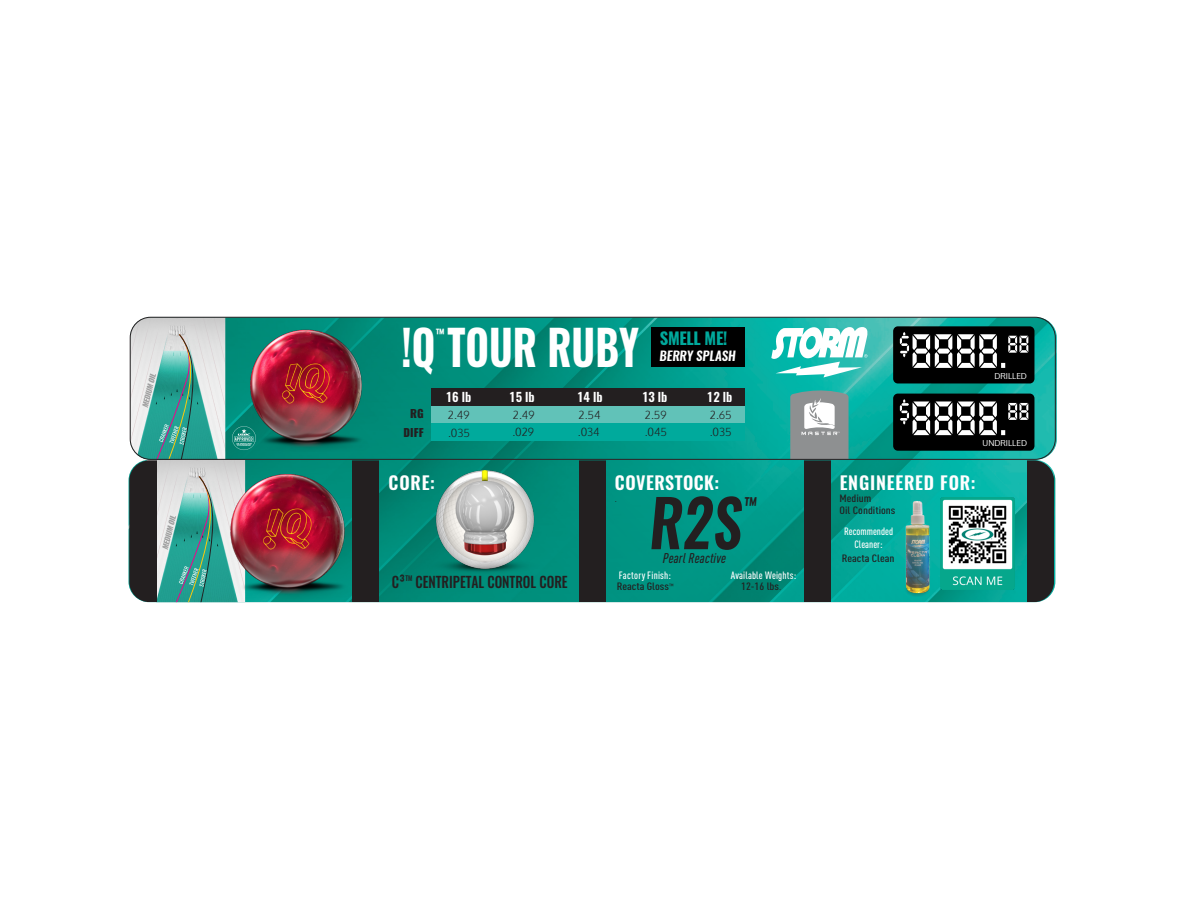
<style>
.page{position:relative;width:1188px;height:918px;background:#fff}
.page>*{position:absolute;margin:0;border:0;box-sizing:border-box;transform-origin:0 0}
.t1{font:italic 600 64.5px "Oswald";color:#231f20;scale:.9 1}
.t2{font:700 48.3px "Oswald";color:#fff;scale:.84 1}
.t3{font:italic 600 18.3px "Oswald";color:#231f20;scale:.9 1}
.t4{font:600 18px "Oswald";letter-spacing:.04em;color:#fff}
.t5{font:700 16.65px "Oswald";letter-spacing:-.02em;color:#00a89b}
.t6{font:500 15px "Oswald";color:#231f20;scale:.9 1}
.t7{font:italic 500 condensed 13.95px "DINOT";letter-spacing:.015em;color:#231f20}
.t8{font:italic 600 12.75px "Oswald";color:#fff}
.t9{font:600 12.45px "Oswald";color:#fff}
.t10{font:700 11.55px "Oswald";color:#fff;scale:.93 1}
.t11{font:300 11.1px "Oxygen";color:#231f20}
.t12{font:800 11.1px/19.2px "Oswald";color:#231f20;text-align:center}
.t13{font:500 condensed 10.5px/11.1px "DINOT";color:#fff;text-align:center}
.t14{font:500 condensed 10.5px/12px "DINOT";color:#231f20;scale:1.21 1}
.t15{font:condensed 10.5px "DINOT";color:#231f20}
.t16{font:8.25px "Oxygen";color:#fff}
.t17{font:500 7.05px "Oswald";color:#231f20;scale:.9 1}
.s1{color:#231f20}
.s2{font-weight:400;color:#231f20}
</style>
<div class="page">
<img style="left:245px;top:460px;width:810px;height:142px">
<img style="left:156px;top:460px;width:89px;height:142px">
<svg style="left:173px;top:476px;width:40px;height:126px;background:#58aa9e"></svg>
<img style="left:225px;top:317px;width:832px;height:143px">
<svg style="left:790px;top:386px;width:59px;height:72px;background:#94a6a6"></svg>
<img style="left:130px;top:317px;width:95px;height:143px">
<svg style="left:154px;top:334px;width:39px;height:124px;background:#58aa9e"></svg>
<div style="left:1027px;top:460px;width:27px;height:142px;background:#231f20"></div>
<div style="left:804px;top:460px;width:27px;height:142px;background:#231f20"></div>
<div style="left:579px;top:460px;width:27px;height:142px;background:#231f20"></div>
<div style="left:129px;top:460px;width:27px;height:142px;background:#231f20"></div>
<div style="left:352px;top:460px;width:27px;height:142px;background:#231f20"></div>
<div style="left:431px;top:388px;width:314px;height:18px;background:#231f20"></div>
<div style="left:431px;top:406px;width:314px;height:18px;background:#61c2b8"></div>
<div style="left:431px;top:424px;width:314px;height:17px;background:#00aa9c"></div>
<img style="left:423px;top:557px;width:121px;height:17px">
<div style="left:651px;top:328px;width:94px;height:39px;background:#000"></div>
<div style="left:893px;top:326px;width:141px;height:57px;background:#000;border-radius:5px"></div>
<svg style="left:900px;top:332px;width:128px;height:36px"></svg>
<div style="left:893px;top:394px;width:141px;height:57px;background:#000;border-radius:5px"></div>
<svg style="left:900px;top:399px;width:128px;height:36px"></svg>
<div style="left:130px;top:317px;width:926px;height:143px;border:1px solid #231f20;border-radius:20px"></div>
<svg style="left:771px;top:327px;width:97px;height:50px"></svg>
<img style="left:940px;top:498px;width:74px;height:92px">
<img style="left:238px;top:317px;width:136px;height:136px">
<img style="left:435px;top:470px;width:99px;height:99px">
<img style="left:217px;top:460px;width:141px;height:141px">
<img style="left:904px;top:500px;width:28px;height:97px">
<svg style="left:232px;top:426px;width:24px;height:24px"></svg>
<h2 class="t2" style="left:401px;top:314px;width:284px">!Q TOUR RUBY</h2>
<p class="t10" style="left:435px;top:325px;width:12px">™</p>
<h3 class="t5" style="left:660px;top:326px;width:69px">SMELL ME!</h3>
<p class="t8" style="left:659px;top:347px;width:78px">BERRY SPLASH</p>
<p class="t12" style="left:404px;top:404px;width:22px">RG<br>DIFF</p>
<p class="t9" style="left:446px;top:389px;width:27px">16 lb</p>
<p class="t9" style="left:509px;top:389px;width:27px">15 lb</p>
<p class="t9" style="left:577px;top:389px;width:27px">14 lb</p>
<p class="t9" style="left:642px;top:389px;width:27px">13 lb</p>
<p class="t9" style="left:707px;top:389px;width:27px">12 lb</p>
<p class="t11" style="left:448px;top:408px;width:23px">2.49</p>
<p class="t11" style="left:513px;top:408px;width:23px">2.49</p>
<p class="t11" style="left:579px;top:408px;width:23px">2.54</p>
<p class="t11" style="left:645px;top:408px;width:23px">2.59</p>
<p class="t11" style="left:710px;top:408px;width:23px">2.65</p>
<p class="t11" style="left:448px;top:426px;width:23px">.035</p>
<p class="t11" style="left:512px;top:426px;width:23px">.029</p>
<p class="t11" style="left:578px;top:426px;width:23px">.034</p>
<p class="t11" style="left:645px;top:426px;width:24px">.045</p>
<p class="t11" style="left:710px;top:426px;width:23px">.035</p>
<p class="t16" style="left:994px;top:370px;width:34px">DRILLED</p>
<p class="t16" style="left:983px;top:437px;width:46px">UNDRILLED</p>
<h3 class="t4" style="left:388px;top:470px;width:48px">CORE:</h3>
<h3 class="t4" style="left:840px;top:470px;width:137px">ENGINEERED FOR:</h3>
<p class="t14" style="left:840px;top:492px;width:48px">Medium<br>Oil Conditions</p>
<h3 class="t4" style="left:615px;top:470px;width:106px">COVERSTOCK:</h3>
<p class="t15" style="left:615px;top:492px;width:4px">.</p>
<h1 class="t1" style="left:649px;top:478px;width:104px">R2S</h1>
<h3 class="t3" style="left:743px;top:492px;width:17px">™</h3>
<h3 class="t7" style="left:663px;top:550px;width:65px">Pearl Reactive</h3>
<p class="t13" style="left:844px;top:525px;width:51px;line-height:12.6px">Recommended<br>Cleaner:</p>
<p class="t14" style="left:842px;top:552px;width:45px">Reacta Clean</p>
<p class="t13" style="left:617px;top:570px;width:58px;text-align:left">Factory Finish:<br><span class="s1">Reacta Gloss</span><sup>™</sup></p>
<h3 class="t6" style="left:392px;top:568px;width:16px">C³</h3>
<p class="t17" style="left:405px;top:572px;width:9px">TM</p>
<h3 class="t6" style="left:415px;top:568px;width:171px">CENTRIPETAL CONTROL CORE</h3>
<p class="t13" style="left:731px;top:570px;width:67px">Available Weights:<br><span class="s1">12-16 lbs</span><span class="s2">.</span></p>
</div>
